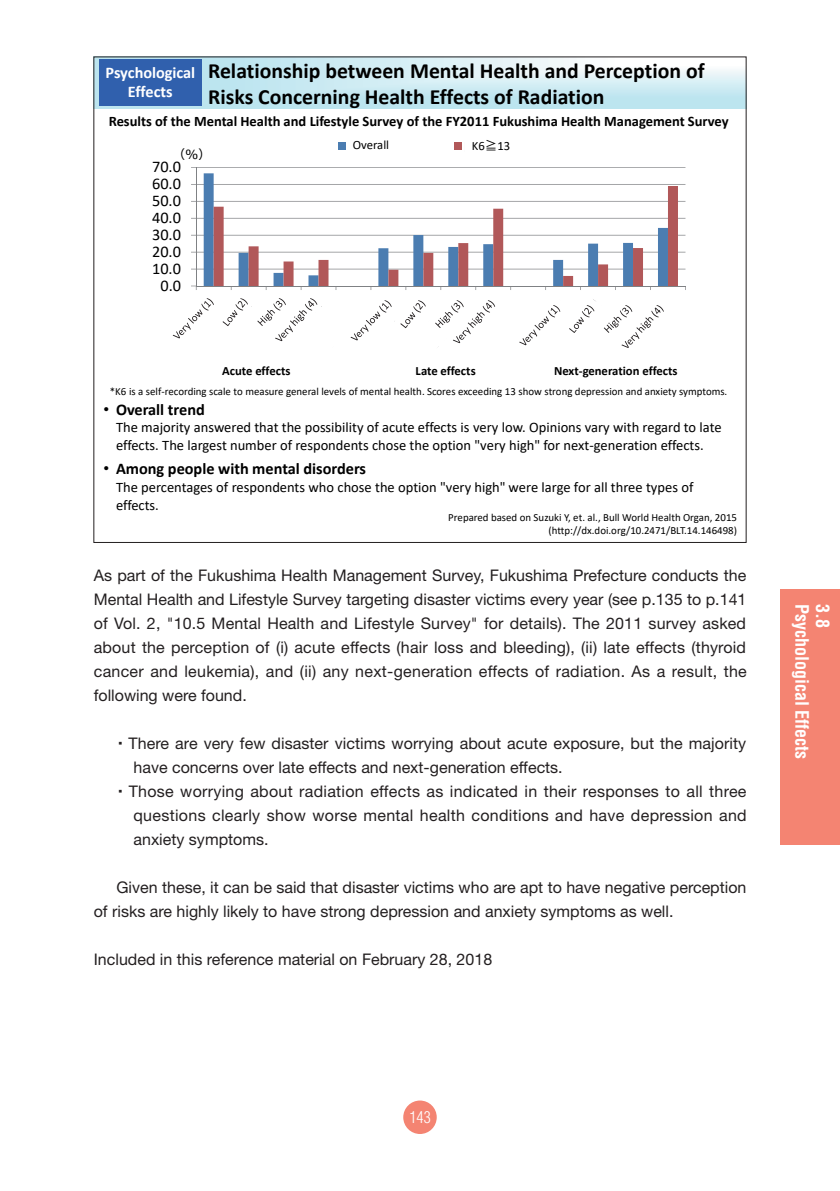
<style>
.page{position:relative;width:840px;height:1191px;background:#fff}
.page>*{position:absolute;margin:0;border:0;box-sizing:border-box;transform-origin:0 0}
.t1{font:700 21.8px/26px "Calibri";color:#000}
.t2{font:700 condensed 18px "Helvetica";color:#fff}
.t3{font:700 16.2px "Calibri";color:#000}
.t4{font:16.2px "Calibri";color:#000}
.t5{font:700 16.2px/19.6px "Calibri";color:#fff;text-align:center}
.t6{font:16px/24px "Helvetica Neue";color:#231f20;text-align:justify}
.t7{font:300 condensed 16px "Helvetica";color:#fff}
.t8{font:14.4px/17.4px "Calibri";color:#000}
.t9{font:700 14.4px "Calibri";color:#000}
.t10{font:14.4px "MS P Gothic";color:#000}
.t11{font:700 12.6px "Calibri";color:#000}
.t12{font:12.6px "Calibri";color:#000}
.t13{font:12.6px "Meiryo";color:#000}
.t14{font:10.8px/13px "Calibri";color:#000;text-align:right}
.s1{font-family:"MS Gothic"}
.s2{font-family:"Arial";font-weight:400}
.s3{font-family:"MS P Gothic"}
</style>
<div class="page">
<div style="left:403px;top:1100px;width:33px;height:34px;background:#f48472;border-radius:50%"></div>
<div style="left:780px;top:590px;width:59px;height:255px;background:#f48472"></div>
<img style="left:96px;top:59px;width:648px;height:49px">
<hr style="left:196px;top:269px;width:489px;height:1px;background:#7f8184">
<hr style="left:196px;top:252px;width:489px;height:1px;background:#7f8184">
<hr style="left:196px;top:235px;width:489px;height:1px;background:#7f8184">
<hr style="left:196px;top:218px;width:489px;height:1px;background:#7f8184">
<hr style="left:196px;top:201px;width:489px;height:1px;background:#7f8184">
<hr style="left:196px;top:184px;width:489px;height:1px;background:#7f8184">
<hr style="left:196px;top:167px;width:489px;height:1px;background:#7f8184">
<svg style="left:203px;top:173px;width:464px;height:113px"></svg>
<svg style="left:213px;top:186px;width:464px;height:100px"></svg>
<hr style="left:196px;top:167px;width:1px;height:119px;background:#7f8184">
<hr style="left:196px;top:286px;width:489px;height:1px;background:#7f8184">
<div style="left:338px;top:142px;width:8px;height:7px;background:#4b7db1"></div>
<div style="left:453px;top:142px;width:8px;height:7px;background:#b15859"></div>
<div style="left:99px;top:59px;width:102px;height:46px;background:#3060ad"></div>
<svg style="left:172px;top:286px;width:492px;height:62px"></svg>
<p class="t1" style="left:208px;top:58px;width:497px">Relationship between Mental Health and Perception of<br>Risks Concerning Health Effects of Radiation</p>
<p class="t9" style="left:109px;top:111px;width:621px">Results of the Mental Health and Lifestyle Survey of the FY2011 Fukushima Health Management Survey</p>
<p class="t5" style="left:105px;top:62px;width:91px">Psychological<br>Effects</p>
<p class="t13" style="left:173px;top:146px;width:39px">（％）</p>
<p class="t4" style="left:152px;top:155px;width:30px">70.0</p>
<p class="t4" style="left:152px;top:172px;width:30px">60.0</p>
<p class="t4" style="left:152px;top:189px;width:30px">50.0</p>
<p class="t4" style="left:152px;top:206px;width:30px">40.0</p>
<p class="t4" style="left:152px;top:223px;width:30px">30.0</p>
<p class="t4" style="left:152px;top:240px;width:30px">20.0</p>
<p class="t4" style="left:152px;top:257px;width:30px">10.0</p>
<p class="t4" style="left:160px;top:274px;width:22px">0.0</p>
<p class="t12" style="left:471px;top:137px;width:40px">K6<span class="s1">≧</span>13</p>
<p class="t10" style="left:349px;top:140px;width:51px">全体 (%)</p>
<p class="t10" style="left:464px;top:140px;width:67px">K6≧13 (%)</p>
<p class="t12" style="left:352px;top:136px;width:38px">Overall</p>
<p class="t11" style="left:222px;top:362px;width:70px">Acute effects</p>
<p class="t11" style="left:415px;top:362px;width:62px">Late effects</p>
<p class="t11" style="left:554px;top:361px;width:125px">Next‐generation effects</p>
<p class="t14" style="left:110px;top:385px;width:618px">*K6 is a self‐recording scale to measure general levels of mental health. Scores exceeding 13 show strong depression and anxiety symptoms.</p>
<p class="t3" style="left:103px;top:398px;width:103px"><span class="s2">•</span> Overall trend</p>
<p class="t8" style="left:116px;top:418px;width:606px">The majority answered that the possibility of acute effects is very low. Opinions vary with regard to late effects. The largest number of respondents chose the option "very high" for next‐generation effects.</p>
<p class="t3" style="left:103px;top:457px;width:264px"><span class="s2">•</span> Among people with mental disorders</p>
<p class="t8" style="left:116px;top:478px;width:578px">The percentages of respondents who chose the option "very high" were large for all three types of effects.</p>
<p class="t14" style="left:448px;top:510px;width:290px">Prepared based on Suzuki Y, et. al., Bull World Health Organ, 2015 (http://dx.doi.org/10.2471/BLT.14.146498)</p>
<p class="t6" style="left:94px;top:563px;width:654px">As part of the Fukushima Health Management Survey, Fukushima Prefecture conducts the Mental Health and Lifestyle Survey targeting disaster victims every year (see p.135 to p.141 of Vol. 2, "10.5 Mental Health and Lifestyle Survey" for details). The 2011 survey asked about the perception of (i) acute effects (hair loss and bleeding), (ii) late effects (thyroid cancer and leukemia), and (ii) any next-generation effects of radiation. As a result, the following were found.</p>
<p class="t6" style="left:133px;top:731px;width:614px;text-indent:-17px"><span class="s3">・</span> There are very few disaster victims worrying about acute exposure, but the majority have concerns over late effects and next-generation effects.</p>
<p class="t6" style="left:133px;top:779px;width:614px;text-indent:-17px"><span class="s3">・</span> Those worrying about radiation effects as indicated in their responses to all three questions clearly show worse mental health conditions and have depression and anxiety symptoms.</p>
<p class="t6" style="left:94px;top:875px;width:653px;text-indent:23px">Given these, it can be said that disaster victims who are apt to have negative perception of risks are highly likely to have strong depression and anxiety symptoms as well.</p>
<p class="t6" style="left:94px;top:947px;width:400px">Included in this reference material on February 28, 2018</p>
<p class="t2" style="left:812px;top:604px;width:157px;rotate:90deg">Psychological Effects</p>
<p class="t2" style="left:833px;top:604px;width:25px;rotate:90deg">3.8</p>
<p class="t7" style="left:409px;top:1107px;width:23px">143</p>
</div>
